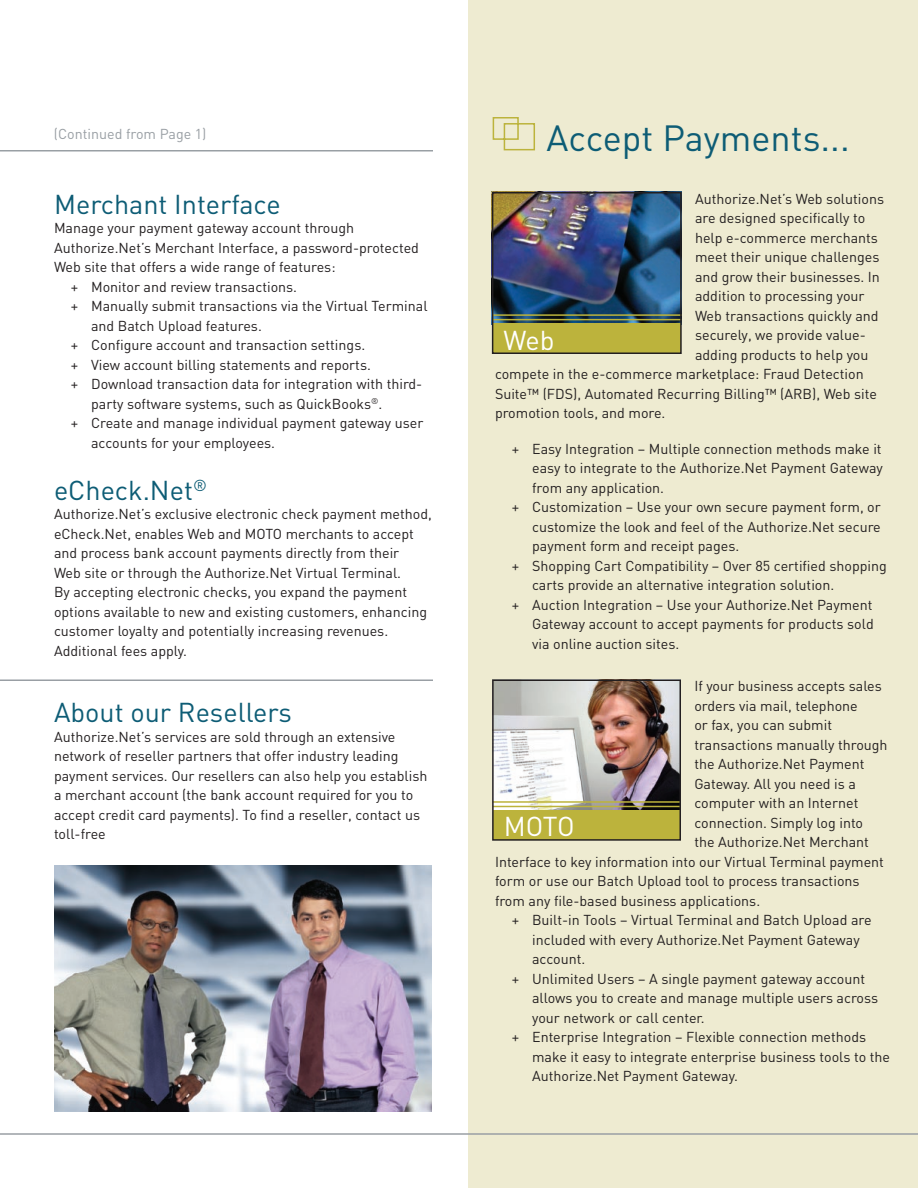
<style>
.page{position:relative;width:918px;height:1188px;background:#fff}
.page>*{position:absolute;margin:0;border:0;box-sizing:border-box;transform-origin:0 0}
.t1{font:36px "DIN";color:#0d5c75}
.t2{font:27px "DIN";color:#0d5c75}
.t3{font:27px "DIN";letter-spacing:-.02em;color:#fff}
.t4{font:14.25px/19.5px "DIN";color:#231f20}
.t5{font:14.25px "DIN";color:#999fa4}
</style>
<div class="page">
<img style="left:54px;top:866px;width:378px;height:142px">
<div style="left:468px;top:0;width:450px;height:1188px;background:#eeebd1"></div>
<svg style="left:0;top:1008px;width:918px;height:127px"></svg>
<hr style="left:0;top:150px;width:433px;height:2px;background:#999fa4">
<svg style="left:492px;top:117px;width:43px;height:34px"></svg>
<img style="left:495px;top:195px;width:184px;height:129px">
<div style="left:493px;top:324px;width:188px;height:29px;background:#bcb33c"></div>
<hr style="left:493px;top:314px;width:189px;height:2px;background:#bcb33c">
<hr style="left:493px;top:319px;width:188px;height:1px;background:#bcb33c">
<div style="left:492px;top:192px;width:190px;height:162px;border:2px solid #231f20"></div>
<img style="left:495px;top:682px;width:183px;height:129px">
<div style="left:493px;top:811px;width:188px;height:29px;background:#bcb33c"></div>
<hr style="left:493px;top:801px;width:188px;height:2px;background:#bcb33c">
<hr style="left:493px;top:806px;width:188px;height:1px;background:#bcb33c">
<div style="left:492px;top:679px;width:189px;height:162px;border:2px solid #231f20"></div>
<hr style="left:0;top:680px;width:433px;height:1px;background:#999fa4">
<p class="t5" style="left:54px;top:125px;width:154px">(Continued from Page 1)</p>
<h2 class="t2" style="left:54px;top:186px;width:228px">Merchant Interface</h2>
<p class="t4" style="left:54px;top:218px;width:302px">Manage your payment gateway account through</p>
<p class="t4" style="left:54px;top:238px;width:367px">Authorize.Net’s Merchant Interface, a password-protected</p>
<p class="t4" style="left:54px;top:257px;width:283px">Web site that offers a wide range of features:</p>
<p class="t4" style="left:71px;top:277px;width:228px">+ Monitor and review transactions.</p>
<p class="t4" style="left:71px;top:296px;width:358px">+ Manually submit transactions via the Virtual Terminal</p>
<p class="t4" style="left:91px;top:316px;width:172px">and Batch Upload features.</p>
<p class="t4" style="left:71px;top:335px;width:296px">+ Configure account and transaction settings.</p>
<p class="t4" style="left:71px;top:355px;width:302px">+ View account billing statements and reports.</p>
<p class="t4" style="left:71px;top:374px;width:353px">+ Download transaction data for integration with third-</p>
<p class="t4" style="left:91px;top:394px;width:293px">party software systems, such as QuickBooks<sup>®</sup>.</p>
<p class="t4" style="left:71px;top:413px;width:354px">+ Create and manage individual payment gateway user</p>
<p class="t4" style="left:91px;top:433px;width:186px">accounts for your employees.</p>
<h2 class="t2" style="left:54px;top:472px;width:154px">eCheck.Net<sup>®</sup></h2>
<p class="t4" style="left:54px;top:504px;width:380px">Authorize.Net’s exclusive electronic check payment method, eCheck.Net, enables Web and MOTO merchants to accept and process bank account payments directly from their<br>Web site or through the Authorize.Net Virtual Terminal.<br>By accepting electronic checks, you expand the payment options available to new and existing customers, enhancing customer loyalty and potentially increasing revenues.<br>Additional fees apply.</p>
<h2 class="t2" style="left:54px;top:695px;width:239px">About our Resellers</h2>
<p class="t4" style="left:54px;top:727px;width:375px">Authorize.Net’s services are sold through an extensive network of reseller partners that offer industry leading payment services. Our resellers can also help you establish a merchant account (the bank account required for you to accept credit card payments). To find a reseller, contact us toll-free</p>
<h1 class="t1" style="left:547px;top:114px;width:305px">Accept Payments...</h1>
<p class="t4" style="left:695px;top:188px;width:191px">Authorize.Net’s Web solutions</p>
<p class="t4" style="left:695px;top:208px;width:172px">are designed specifically to</p>
<p class="t4" style="left:695px;top:227px;width:184px">help e-commerce merchants</p>
<p class="t4" style="left:695px;top:247px;width:186px">meet their unique challenges</p>
<p class="t4" style="left:695px;top:266px;width:186px">and grow their businesses. In</p>
<p class="t4" style="left:695px;top:286px;width:171px">addition to processing your</p>
<p class="t4" style="left:695px;top:305px;width:185px">Web transactions quickly and</p>
<p class="t4" style="left:695px;top:325px;width:172px">securely, we provide value-</p>
<p class="t4" style="left:695px;top:344px;width:175px">adding products to help you</p>
<p class="t4" style="left:495px;top:364px;width:370px">compete in the e-commerce marketplace: Fraud Detection</p>
<p class="t4" style="left:495px;top:383px;width:384px">Suite™ (FDS), Automated Recurring Billing™ (ARB), Web site</p>
<p class="t4" style="left:495px;top:403px;width:172px">promotion tools, and more.</p>
<p class="t4" style="left:512px;top:438px;width:371px">+ Easy Integration – Multiple connection methods make it</p>
<p class="t4" style="left:532px;top:458px;width:352px">easy to integrate to the Authorize.Net Payment Gateway</p>
<p class="t4" style="left:532px;top:477px;width:133px">from any application.</p>
<p class="t4" style="left:512px;top:497px;width:370px">+ Customization – Use your own secure payment form, or</p>
<p class="t4" style="left:532px;top:516px;width:350px">customize the look and feel of the Authorize.Net secure</p>
<p class="t4" style="left:532px;top:536px;width:209px">payment form and receipt pages.</p>
<p class="t4" style="left:512px;top:555px;width:377px">+ Shopping Cart Compatibility – Over 85 certified shopping</p>
<p class="t4" style="left:532px;top:575px;width:304px">carts provide an alternative integration solution.</p>
<p class="t4" style="left:512px;top:594px;width:362px">+ Auction Integration – Use your Authorize.Net Payment</p>
<p class="t4" style="left:532px;top:614px;width:343px">Gateway account to accept payments for products sold</p>
<p class="t4" style="left:532px;top:633px;width:149px">via online auction sites.</p>
<p class="t4" style="left:694px;top:676px;width:189px">If your business accepts sales</p>
<p class="t4" style="left:694px;top:695px;width:165px">orders via mail, telephone</p>
<p class="t4" style="left:694px;top:715px;width:139px">or fax, you can submit</p>
<p class="t4" style="left:694px;top:734px;width:195px">transactions manually through</p>
<p class="t4" style="left:694px;top:754px;width:172px">the Authorize.Net Payment</p>
<p class="t4" style="left:694px;top:773px;width:163px">Gateway. All you need is a</p>
<p class="t4" style="left:694px;top:793px;width:166px">computer with an Internet</p>
<p class="t4" style="left:694px;top:812px;width:170px">connection. Simply log into</p>
<p class="t4" style="left:694px;top:832px;width:176px">the Authorize.Net Merchant</p>
<p class="t4" style="left:495px;top:851px;width:390px">Interface to key information into our Virtual Terminal payment</p>
<p class="t4" style="left:495px;top:871px;width:366px">form or use our Batch Upload tool to process transactions</p>
<p class="t4" style="left:495px;top:890px;width:267px">from any file-based business applications.</p>
<p class="t4" style="left:512px;top:910px;width:361px">+ Built-in Tools – Virtual Terminal and Batch Upload are</p>
<p class="t4" style="left:532px;top:929px;width:329px">included with every Authorize.Net Payment Gateway</p>
<p class="t4" style="left:532px;top:949px;width:55px">account.</p>
<p class="t4" style="left:512px;top:968px;width:355px">+ Unlimited Users – A single payment gateway account</p>
<p class="t4" style="left:532px;top:988px;width:347px">allows you to create and manage multiple users across</p>
<p class="t4" style="left:532px;top:1007px;width:174px">your network or call center.</p>
<p class="t4" style="left:512px;top:1027px;width:356px">+ Enterprise Integration – Flexible connection methods</p>
<p class="t4" style="left:532px;top:1046px;width:360px">make it easy to integrate enterprise business tools to the</p>
<p class="t4" style="left:532px;top:1066px;width:207px">Authorize.Net Payment Gateway.</p>
<h2 class="t3" style="left:504px;top:322px;width:53px">Web</h2>
<h2 class="t3" style="left:504px;top:809px;width:72px">MOTO</h2>
</div>
